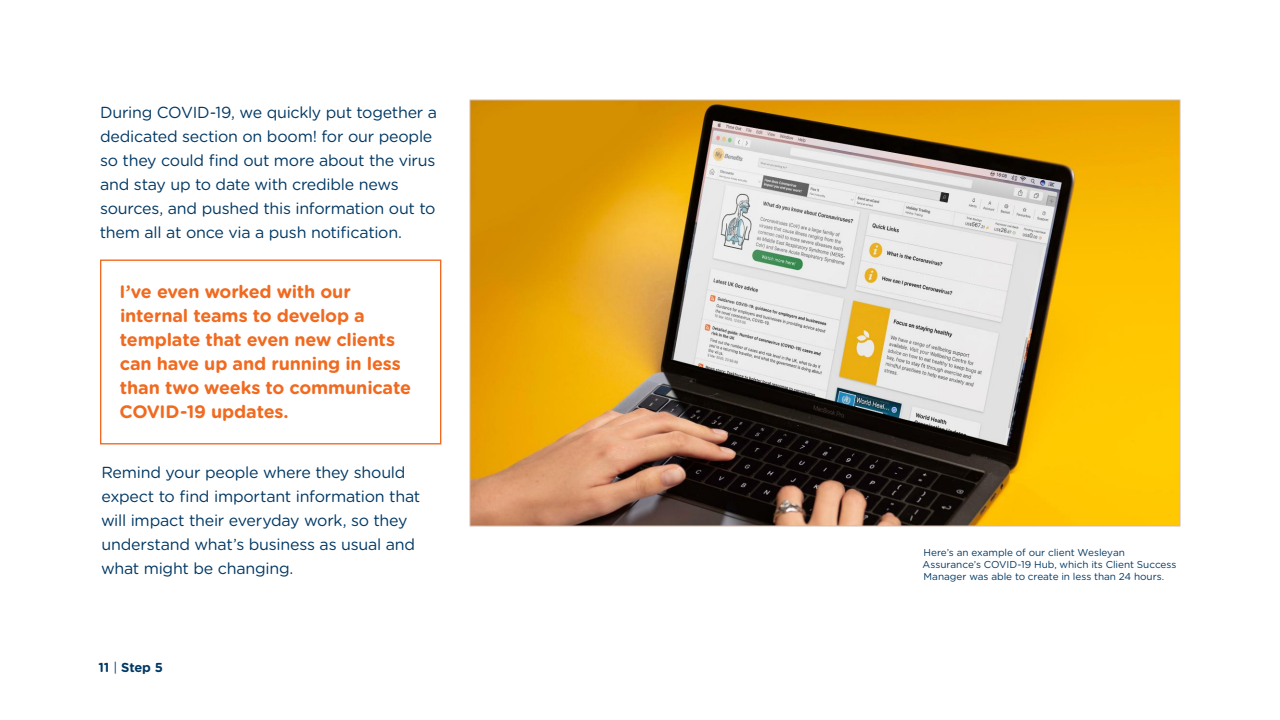
<style>
.page{position:relative;width:1280px;height:720px;background:#fff}
.page>*{position:absolute;margin:0;border:0;box-sizing:border-box;transform-origin:0 0}
.t1{font:700 18px/24px "Gotham Rounded";letter-spacing:-.01em;color:#f06a20}
.t2{font:16px/24px "Gotham Rounded";letter-spacing:-.015em;color:#003864}
.t3{font:700 13px "Gotham Rounded";letter-spacing:-.01em;color:#003864}
.t4{font:10px/12px "Gotham Rounded";letter-spacing:-.005em;color:#003864}
.s1{font-weight:400}
</style>
<div class="page">
<div style="left:100px;top:260px;width:341px;height:184px;border:1px solid #f26a21"></div>
<img style="left:472px;top:102px;width:706px;height:422px">
<p class="t2" style="left:100px;top:100px;width:339px">During COVID-19, we quickly put together a dedicated section on boom! for our people so they could find out more about the virus and stay up to date with credible news sources, and pushed this information out to them all at once via a push notification.</p>
<p class="t1" style="left:120px;top:279px;width:293px">I’ve even worked with our internal teams to develop a template that even new clients can have up and running in less than two weeks to communicate<br>COVID-19 updates.</p>
<p class="t2" style="left:101px;top:460px;width:321px">Remind your people where they should expect to find important information that will impact their everyday work, so they understand what’s business as usual and what might be changing.</p>
<p class="t3" style="left:98px;top:658px;width:66px">11 <span class="s1">|</span> Step 5</p>
<p class="t4" style="left:923px;top:546px;width:255px">Here’s an example of our client Wesleyan<br>Assurance’s COVID-19 Hub, which its Client Success<br>Manager was able to create in less than 24 hours.</p>
</div>
